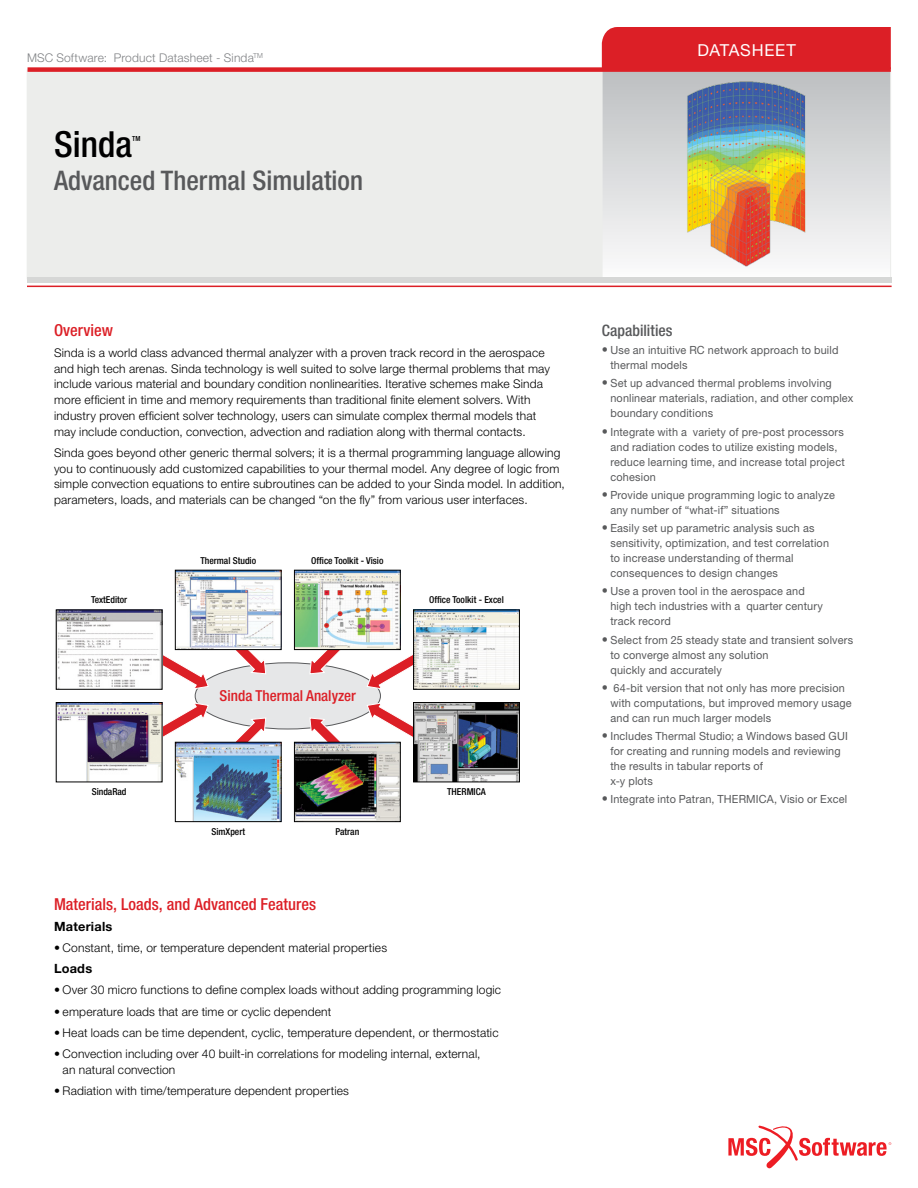
<style>
.page{position:relative;width:918px;height:1188px;background:#fff}
.page>*{position:absolute;margin:0;border:0;box-sizing:border-box;transform-origin:0 0}
.t1{font:500 condensed 36px "Helvetica Neue LT Pro";color:#000}
.t2{font:500 condensed 27px "Helvetica Neue LT Pro";color:#58595b}
.t3{font:500 condensed 16.5px "Helvetica Neue LT Pro";color:#dc1f26}
.t4{font:16.5px "Helvetica Neue LT Pro";letter-spacing:.04em;color:#fff}
.t5{font:500 condensed 15.75px "Helvetica Neue LT Pro";letter-spacing:.005em;color:#58595b}
.t6{font:500 condensed 15.15px "Helvetica Neue LT Pro";color:#dc1f26}
.t7{font:700 12.75px "Helvetica Neue LT Pro";letter-spacing:.02em;color:#000}
.t8{font:300 12px/15.8px "Helvetica Neue LT Pro";letter-spacing:.015em;color:#000}
.t9{font:300 12px "Helvetica Neue LT Pro";letter-spacing:.015em;color:#808285}
.t10{font:11.25px/15px "Helvetica Neue LT Pro";letter-spacing:.015em;color:#58595b}
.t11{font:500 condensed 9.6px "Helvetica Neue LT Pro";color:#000}
.t12{font:500 condensed 7.05px "Helvetica Neue LT Pro";color:#000}
.s1{font-weight:300;font-size:12.75px}
</style>
<div class="page">
<svg style="left:728px;top:1125px;width:163px;height:44px"></svg>
<div style="left:27px;top:70px;width:862px;height:209px;background:#ecedeb;border:1px solid #ecedeb"></div>
<div style="left:602px;top:27px;width:289px;height:40px;background:#dc1f26"></div>
<div style="left:602px;top:69px;width:289px;height:211px;background:linear-gradient(to bottom,#bdbfc1,#fafafb)"></div>
<img style="left:680px;top:75px;width:139px;height:193px">
<div style="left:28px;top:67px;width:863px;height:5px;background:#dc1f26"></div>
<div style="left:27px;top:278px;width:864px;height:5px;background:#d6d7d6"></div>
<hr style="left:27px;top:286px;width:865px;height:1px;background:#dc1f26">
<div style="left:195px;top:663px;width:185px;height:66px;background:#e6e7e8;border-radius:50%"></div>
<svg style="left:137px;top:642px;width:72px;height:48px"></svg>
<svg style="left:366px;top:650px;width:73px;height:40px"></svg>
<svg style="left:162px;top:702px;width:47px;height:48px"></svg>
<svg style="left:366px;top:702px;width:47px;height:40px"></svg>
<svg style="left:309px;top:717px;width:33px;height:25px"></svg>
<svg style="left:234px;top:650px;width:33px;height:24px"></svg>
<svg style="left:234px;top:717px;width:33px;height:25px"></svg>
<svg style="left:309px;top:650px;width:33px;height:24px"></svg>
<img style="left:177px;top:572px;width:102px;height:76px">
<div style="left:175px;top:570px;width:106px;height:80px;border:1px solid #000"></div>
<img style="left:296px;top:572px;width:103px;height:76px">
<div style="left:294px;top:570px;width:107px;height:80px;border:1px solid #000"></div>
<img style="left:177px;top:744px;width:102px;height:76px">
<div style="left:175px;top:742px;width:106px;height:80px;border:1px solid #000"></div>
<img style="left:296px;top:744px;width:103px;height:76px">
<div style="left:294px;top:742px;width:107px;height:80px;border:1px solid #000"></div>
<img style="left:415px;top:704px;width:103px;height:76px">
<div style="left:413px;top:702px;width:107px;height:80px;border:1px solid #000"></div>
<img style="left:415px;top:612px;width:103px;height:75px">
<div style="left:413px;top:610px;width:107px;height:79px;border:1px solid #000"></div>
<img style="left:58px;top:704px;width:102px;height:76px">
<div style="left:56px;top:702px;width:106px;height:80px;border:1px solid #000"></div>
<img style="left:58px;top:612px;width:102px;height:75px">
<p class="t9" style="left:27px;top:50px;width:238px">MSC Software: Product Datasheet - Sinda<sup>TM</sup></p>
<h1 class="t1" style="left:54px;top:123px;width:79px">Sinda</h1>
<h2 class="t2" style="left:54px;top:164px;width:310px">Advanced Thermal Simulation</h2>
<p class="t12" style="left:132px;top:134px;width:10px">TM</p>
<h3 class="t4" style="left:697px;top:40px;width:100px">DATASHEET</h3>
<h3 class="t3" style="left:54px;top:320px;width:60px">Overview</h3>
<p class="t8" style="left:54px;top:345px;width:498px">Sinda is a world class advanced thermal analyzer with a proven track record in the aerospace and high tech arenas. Sinda technology is well suited to solve large thermal problems that may include various material and boundary condition nonlinearities. Iterative schemes make Sinda more efficient in time and memory requirements than traditional finite element solvers. With industry proven efficient solver technology, users can simulate complex thermal models that may include conduction, convection, advection and radiation along with thermal contacts.</p>
<p class="t8" style="left:54px;top:444px;width:512px">Sinda goes beyond other generic thermal solvers; it is a thermal programming language allowing you to continuously add customized capabilities to your thermal model. Any degree of logic from simple convection equations to entire subroutines can be added to your Sinda model. In addition, parameters, loads, and materials can be changed “on the fly” from various user interfaces.</p>
<p class="t11" style="left:91px;top:594px;width:38px">TextEditor</p>
<p class="t11" style="left:92px;top:786px;width:36px">SindaRad</p>
<p class="t11" style="left:200px;top:554px;width:57px">Thermal Studio</p>
<p class="t11" style="left:311px;top:554px;width:74px">Office Toolkit - Visio</p>
<p class="t6" style="left:220px;top:686px;width:138px">Sinda Thermal Analyzer</p>
<p class="t11" style="left:211px;top:826px;width:35px">SimXpert</p>
<p class="t11" style="left:335px;top:826px;width:25px">Patran</p>
<p class="t11" style="left:429px;top:594px;width:76px">Office Toolkit - Excel</p>
<p class="t11" style="left:447px;top:786px;width:40px">THERMICA</p>
<h3 class="t3" style="left:54px;top:894px;width:264px">Materials, Loads, and Advanced Features</h3>
<p class="t7" style="left:54px;top:918px;width:60px">Materials</p>
<p class="t8" style="left:54px;top:940px;width:335px">• Constant, time, or temperature dependent material properties</p>
<p class="t7" style="left:54px;top:961px;width:40px">Loads</p>
<p class="t8" style="left:54px;top:982px;width:449px">• Over 30 micro functions to define complex loads without adding programming logic</p>
<p class="t8" style="left:54px;top:1003px;width:279px">• emperature loads that are time or cyclic dependent</p>
<p class="t8" style="left:54px;top:1024px;width:446px">• Heat loads can be time dependent, cyclic, temperature dependent, or thermostatic</p>
<p class="t8" style="left:63px;top:1045px;width:419px;text-indent:-9px">• Convection including over 40 built-in correlations for modeling internal, external, an natural convection</p>
<p class="t8" style="left:54px;top:1082px;width:297px">• Radiation with time/temperature dependent properties</p>
<h3 class="t5" style="left:602px;top:321px;width:72px">Capabilities</h3>
<p class="t10" style="left:610px;top:342px;width:230px;text-indent:-9px"><span class="s1">•</span> Use an intuitive RC network approach to build thermal models</p>
<p class="t10" style="left:610px;top:376px;width:245px;text-indent:-9px"><span class="s1">•</span> Set up advanced thermal problems involving nonlinear materials, radiation, and other complex boundary conditions</p>
<p class="t10" style="left:610px;top:424px;width:236px;text-indent:-9px"><span class="s1">•</span> Integrate with a variety of pre-post processors and radiation codes to utilize existing models, reduce learning time, and increase total project cohesion</p>
<p class="t10" style="left:610px;top:487px;width:226px;text-indent:-9px"><span class="s1">•</span> Provide unique programming logic to analyze any number of “what-if” situations</p>
<p class="t10" style="left:610px;top:520px;width:220px;text-indent:-9px"><span class="s1">•</span> Easily set up parametric analysis such as sensitivity, optimization, and test correlation to increase understanding of thermal consequences to design changes</p>
<p class="t10" style="left:610px;top:584px;width:214px;text-indent:-9px"><span class="s1">•</span> Use a proven tool in the aerospace and high tech industries with a quarter century track record</p>
<p class="t10" style="left:610px;top:632px;width:244px;text-indent:-9px"><span class="s1">•</span> Select from 25 steady state and transient solvers to converge almost any solution<br>quickly and accurately</p>
<p class="t10" style="left:610px;top:680px;width:243px;text-indent:-9px"><span class="s1">•</span> 64-bit version that not only has more precision with computations, but improved memory usage and can run much larger models</p>
<p class="t10" style="left:610px;top:728px;width:239px;text-indent:-9px"><span class="s1">•</span> Includes Thermal Studio; a Windows based GUI for creating and running models and reviewing the results in tabular reports of<br>x-y plots</p>
<p class="t10" style="left:602px;top:792px;width:247px"><span class="s1">•</span> Integrate into Patran, THERMICA, Visio or Excel</p>
</div>
